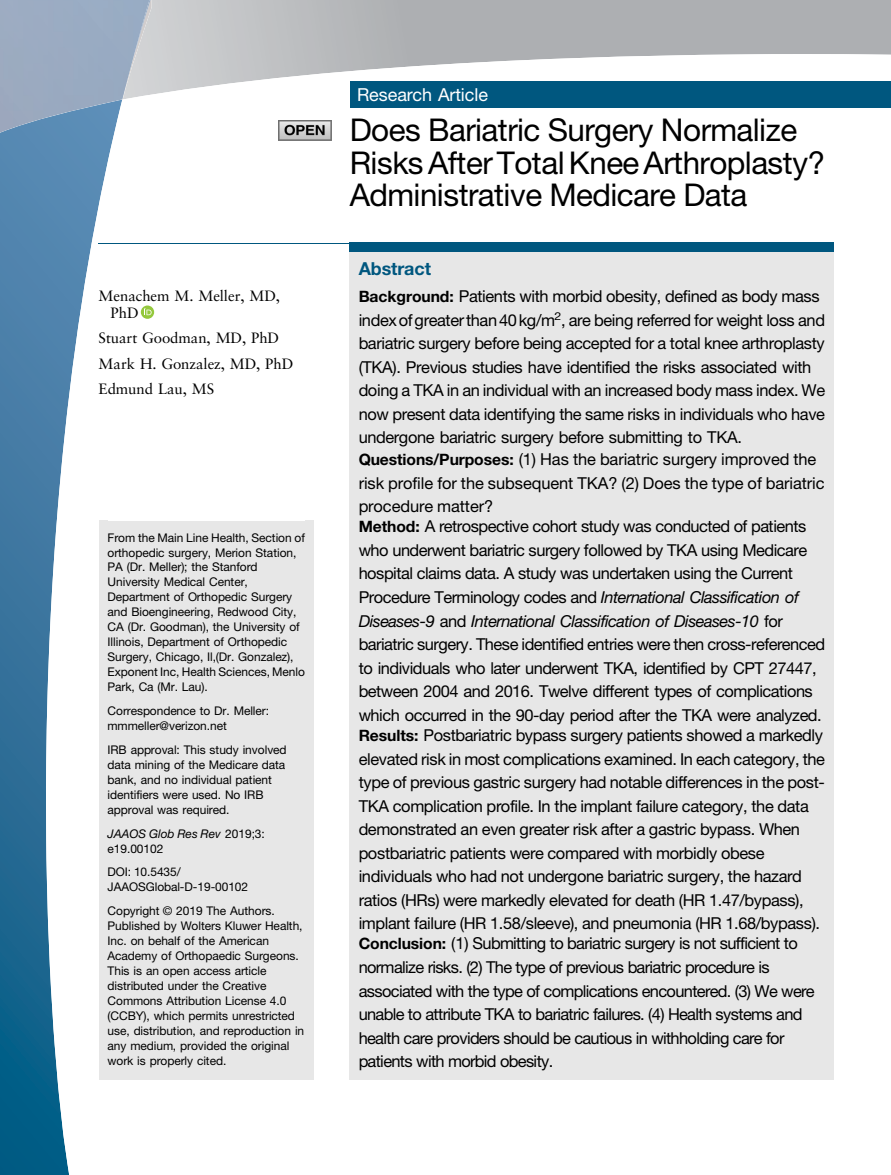
<style>
.page{position:relative;width:891px;height:1175px;background:#fff}
.page>*{position:absolute;margin:0;border:0;box-sizing:border-box;transform-origin:0 0}
.t1{font:31.35px/32.8px "Adv OT7 fe 89 a 09";letter-spacing:-.01em;color:#000}
.t2{font:18px "Adv OT7 fe 89 a 09";color:#fff}
.t3{font:18px "Adv O Td 1 f 5 cc 91.B";color:#00577f}
.t4{font:16.5px/23.5px "Adv OT7 fe 89 a 09";letter-spacing:-.02em;color:#000}
.t5{font:16.5px/23.5px "Adv OT7 fe 89 a 09";color:#000}
.t6{font:16.5px/23.4px "Adv O Tc 4 f 305 bd.I";letter-spacing:-.025em;color:#000}
.t7{font:15px/25.5px "Adv O Tece 49054";color:#000}
.t8{font:12px/15px "Adv OT7 fe 89 a 09";color:#000}
.t9{font:12px "Adv O Tc 4 f 305 bd.I";color:#000}
.s1{font-family:"Adv OT7 fe 89 a 09"}
.s2{font-family:"Adv O Td 1 f 5 cc 91.B";font-size:15.75px}
</style>
<div class="page">
<svg style="left:152px;top:0;width:739px;height:95px"></svg>
<svg style="left:0;top:133px;width:122px;height:1041px"></svg>
<img style="left:151px;top:0;width:1px;height:95px">
<img style="left:0;top:0;width:122px;height:133px">
<img style="left:118px;top:0;width:33px;height:100px">
<div style="left:350px;top:248px;width:484px;height:828px;background:#e7e7e7"></div>
<div style="left:350px;top:242px;width:484px;height:9px;background:#00577f"></div>
<hr style="left:350px;top:1076px;width:484px;height:3px;background:#e7e7e7">
<div style="left:350px;top:81px;width:541px;height:27px;background:#00577f"></div>
<hr style="left:99px;top:243px;width:735px;height:1px;background:#00577f">
<div style="left:108px;top:526px;width:197px;height:538px;background:#e7e7e7"></div>
<div style="left:305px;top:520px;width:9px;height:559px;background:#e7e7e7"></div>
<div style="left:99px;top:520px;width:9px;height:559px;background:#e7e7e7"></div>
<div style="left:108px;top:1064px;width:197px;height:15px;background:#e7e7e7"></div>
<div style="left:108px;top:520px;width:197px;height:6px;background:#e7e7e7"></div>
<img style="left:278px;top:120px;width:53px;height:21px">
<div style="left:141px;top:305px;width:13px;height:14px;background:#94c83d;border-radius:50%"></div>
<svg style="left:144px;top:308px;width:8px;height:7px"></svg>
<p class="t7" style="left:111px;top:289px;width:171px;line-height:16.4px;text-indent:-12px">Menachem M. Meller, MD,<br>PhD</p>
<p class="t7" style="left:99px;top:326px;width:196px">Stuart Goodman, MD, PhD<br>Mark H. Gonzalez, MD, PhD<br>Edmund Lau, MS</p>
<p class="t8" style="left:108px;top:531px;width:199px">From the Main Line Health, Section of orthopedic surgery, Merion Station, PA (Dr. Meller); the Stanford University Medical Center, Department of Orthopedic Surgery and Bioengineering, Redwood City, CA (Dr. Goodman), the University of Illinois, Department of Orthopedic Surgery, Chicago, Il,(Dr. Gonzalez), Exponent Inc, Health Sciences, Menlo Park, Ca (Mr. Lau).</p>
<p class="t8" style="left:108px;top:704px;width:163px">Correspondence to Dr. Meller: mmmeller@verizon.net</p>
<p class="t8" style="left:108px;top:743px;width:181px">IRB approval: This study involved data mining of the Medicare data bank, and no individual patient identifiers were used. No IRB approval was required.</p>
<p class="t9" style="left:108px;top:826px;width:158px">JAAOS Glob Res Rev <span class="s1">2019;3:</span></p>
<p class="t8" style="left:108px;top:837px;width:75px;line-height:23.9px">e19.00102<br>DOI: 10.5435/</p>
<p class="t8" style="left:108px;top:876px;width:169px;line-height:23.9px">JAAOSGlobal-D-19-00102<br>Copyright © 2019 The Authors.</p>
<p class="t8" style="left:108px;top:919px;width:198px">Published by Wolters Kluwer Health,<br>Inc. on behalf of the American<br>Academy of Orthopaedic Surgeons.<br>This is an open access article distributed under the Creative<br>Commons Attribution License 4.0 (CCBY), which permits unrestricted use, distribution, and reproduction in any medium, provided the original work is properly cited.</p>
<p class="t2" style="left:357px;top:88px;width:132px">Research Article</p>
<h1 class="t1" style="left:350px;top:116px;width:477px">Does Bariatric Surgery Normalize<br>Risks After Total Knee Arthroplasty?<br>Administrative Medicare Data</h1>
<p class="t3" style="left:359px;top:262px;width:74px">Abstract</p>
<p class="t4" style="left:359px;top:286px;width:468px"><span class="s2">Background:</span> Patients with morbid obesity, defined as body mass index of greater than 40 kg/m<sup>2</sup>, are being referred for weight loss and bariatric surgery before being accepted for a total knee arthroplasty (TKA). Previous studies have identified the risks associated with doing a TKA in an individual with an increased body mass index. We now present data identifying the same risks in individuals who have undergone bariatric surgery before submitting to TKA.</p>
<p class="t5" style="left:359px;top:449px;width:467px"><span class="s2">Questions/Purposes:</span> (1) Has the bariatric surgery improved the risk profile for the subsequent TKA? (2) Does the type of bariatric procedure matter?</p>
<p class="t4" style="left:359px;top:516px;width:450px;text-align:justify"><span class="s2">Method:</span> A retrospective cohort study was conducted of patients who underwent bariatric surgery followed by TKA using Medicare hospital claims data. A study was undertaken using the Current</p>
<p class="t6" style="left:359px;top:585px;width:442px"><span class="s1">Procedure Terminology codes and</span> International Classification of<br>Diseases-9 <span class="s1">and</span> International Classification of Diseases-10 <span class="s1">for</span></p>
<p class="t4" style="left:359px;top:634px;width:468px">bariatric surgery. These identified entries were then cross-referenced to individuals who later underwent TKA, identified by CPT 27447, between 2004 and 2016. Twelve different types of complications which occurred in the 90-day period after the TKA were analyzed.</p>
<p class="t4" style="left:359px;top:725px;width:468px"><span class="s2">Results:</span> Postbariatric bypass surgery patients showed a markedly elevated risk in most complications examined. In each category, the type of previous gastric surgery had notable differences in the post-TKA complication profile. In the implant failure category, the data demonstrated an even greater risk after a gastric bypass. When postbariatric patients were compared with morbidly obese individuals who had not undergone bariatric surgery, the hazard ratios (HRs) were markedly elevated for death (HR 1.47/bypass), implant failure (HR 1.58/sleeve), and pneumonia (HR 1.68/bypass).</p>
<p class="t4" style="left:359px;top:933px;width:457px"><span class="s2">Conclusion:</span> (1) Submitting to bariatric surgery is not sufficient to normalize risks. (2) The type of previous bariatric procedure is associated with the type of complications encountered. (3) We were unable to attribute TKA to bariatric failures. (4) Health systems and health care providers should be cautious in withholding care for patients with morbid obesity.</p>
</div>
